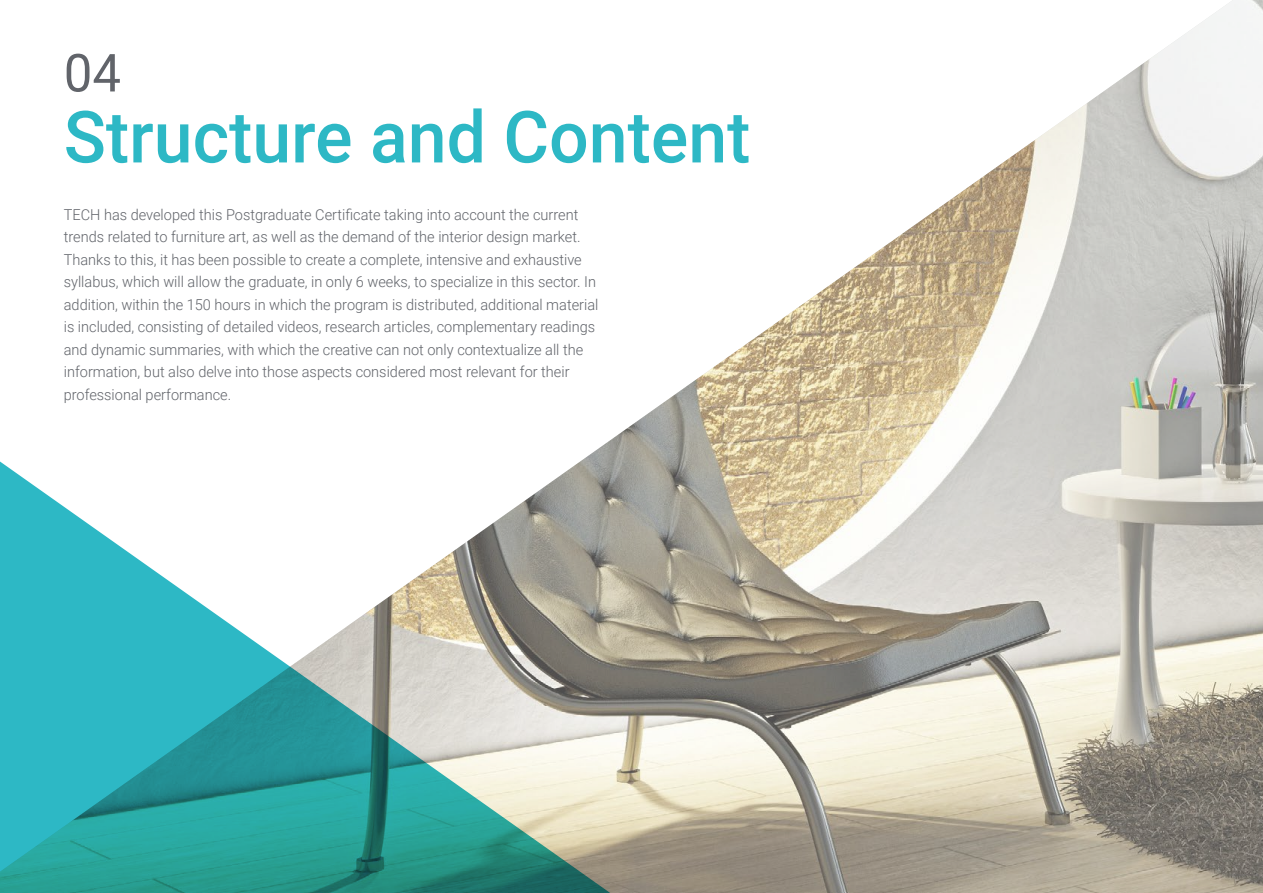
<style>
.page{position:relative;width:1263px;height:893px;background:#fff}
.page>*{position:absolute;margin:0;border:0;box-sizing:border-box;transform-origin:0 0}
.t1{font:500 72px "Roboto";color:#2db8c5}
.t2{font:52.5px "Roboto";color:#61646a}
.t3{font:300 15px/22.5px "Roboto";color:#61646a}
</style>
<div class="page">
<img style="left:602px;top:0;width:661px;height:893px">
<svg style="left:0;top:446px;width:640px;height:447px"></svg>
<h2 class="t2" style="left:64px;top:36px;width:59px">04</h2>
<h1 class="t1" style="left:64px;top:86px;width:688px">Structure and Content</h1>
<p class="t3" style="left:64px;top:202px;width:536px">TECH has developed this Postgraduate Certificate taking into account the current trends related to furniture art, as well as the demand of the interior design market.<br>Thanks to this, it has been possible to create a complete, intensive and exhaustive syllabus, which will allow the graduate, in only 6 weeks, to specialize in this sector. In addition, within the 150 hours in which the program is distributed, additional material is included, consisting of detailed videos, research articles, complementary readings and dynamic summaries, with which the creative can not only contextualize all the information, but also delve into those aspects considered most relevant for their professional performance.</p>
</div>
